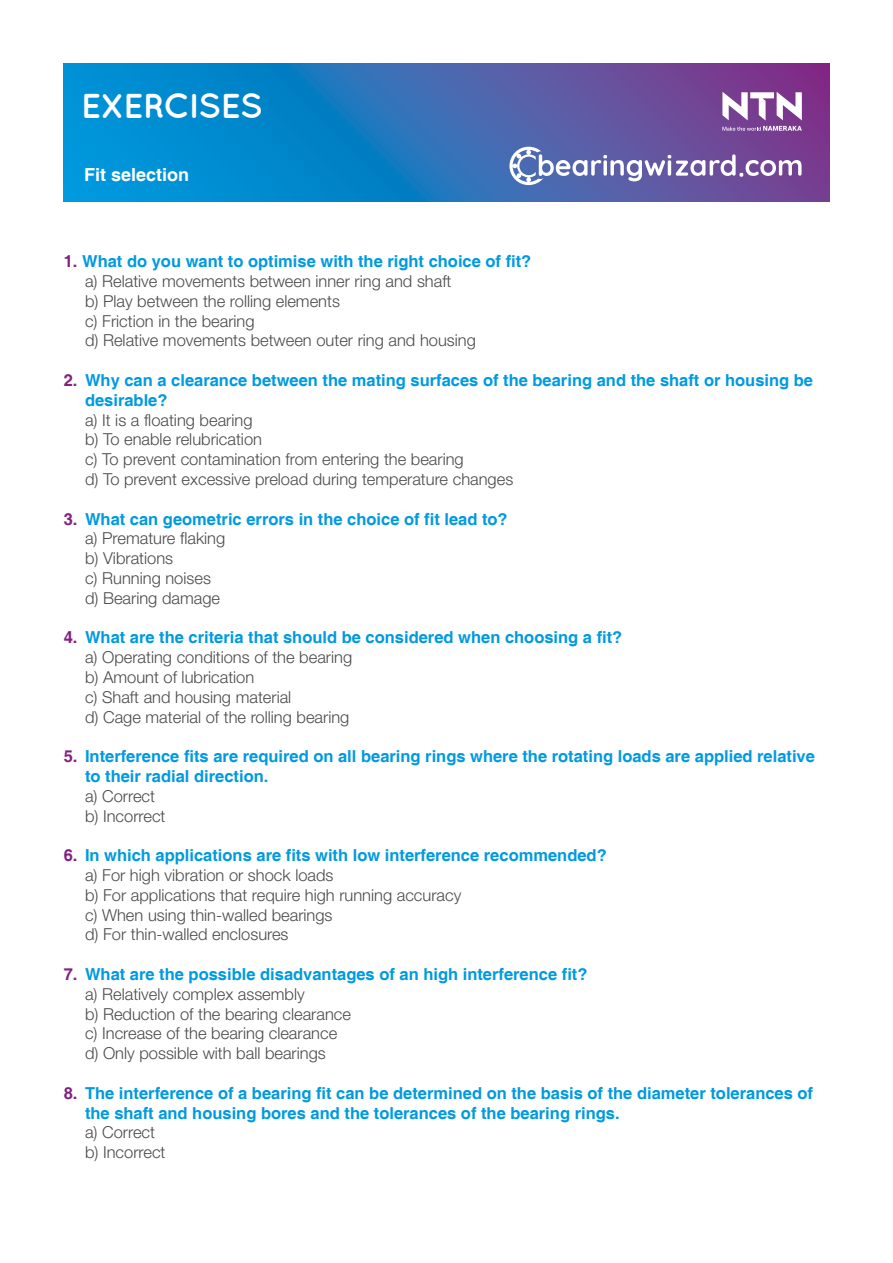
<style>
.page{position:relative;width:893px;height:1263px;background:#fff}
.page>*{position:absolute;margin:0;border:0;box-sizing:border-box;transform-origin:0 0}
.t1{font:700 34.5px "Quicksand";letter-spacing:-.03em;color:#fff}
.t2{font:700 18px "Helvetica";color:#fff}
.t3{font:300 16.5px/19.8px "Helvetica Neue LT Std";color:#4b4b4a}
.t4{font:700 16.5px/19.8px "Helvetica";color:#009ae0}
.s1{color:#832082}
</style>
<div class="page">
<svg style="left:64px;top:64px;width:765px;height:138px;background:#2e70b8"></svg>
<svg style="left:722px;top:92px;width:80px;height:39px"></svg>
<svg style="left:509px;top:147px;width:292px;height:38px"></svg>
<h1 class="t1" style="left:81px;top:85px;width:183px">EXERCISES</h1>
<p class="t2" style="left:84px;top:163px;width:107px">Fit selection</p>
<p class="t4" style="left:64px;top:252px;width:469px"><span class="s1">1.</span> What do you want to optimise with the right choice of fit?</p>
<p class="t3" style="left:85px;top:271px;width:392px">a) Relative movements between inner ring and shaft<br>b) Play between the rolling elements<br>c) Friction in the bearing<br>d) Relative movements between outer ring and housing</p>
<p class="t4" style="left:85px;top:371px;width:730px;text-indent:-21px"><span class="s1">2.</span> Why can a clearance between the mating surfaces of the bearing and the shaft or housing be desirable?</p>
<p class="t3" style="left:85px;top:409px;width:430px">a) It is a floating bearing<br>b) To enable relubrication<br>c) To prevent contamination from entering the bearing<br>d) To prevent excessive preload during temperature changes</p>
<p class="t4" style="left:64px;top:510px;width:445px"><span class="s1">3.</span> What can geometric errors in the choice of fit lead to?</p>
<p class="t3" style="left:85px;top:528px;width:142px">a) Premature flaking b) Vibrations<br>c) Running noises d) Bearing damage</p>
<p class="t4" style="left:64px;top:628px;width:560px"><span class="s1">4.</span> What are the criteria that should be considered when choosing a fit?</p>
<p class="t3" style="left:85px;top:647px;width:269px">a) Operating conditions of the bearing b) Amount of lubrication<br>c) Shaft and housing material<br>d) Cage material of the rolling bearing</p>
<p class="t4" style="left:85px;top:747px;width:731px;text-indent:-21px"><span class="s1">5.</span> Interference fits are required on all bearing rings where the rotating loads are applied relative to their radial direction.</p>
<p class="t3" style="left:85px;top:786px;width:82px">a) Correct b) Incorrect</p>
<p class="t4" style="left:64px;top:846px;width:544px"><span class="s1">6.</span> In which applications are fits with low interference recommended?</p>
<p class="t3" style="left:85px;top:865px;width:378px">a) For high vibration or shock loads<br>b) For applications that require high running accuracy c) When using thin-walled bearings<br>d) For thin-walled enclosures</p>
<p class="t4" style="left:64px;top:965px;width:525px"><span class="s1">7.</span> What are the possible disadvantages of an high interference fit?</p>
<p class="t3" style="left:85px;top:984px;width:267px">a) Relatively complex assembly<br>b) Reduction of the bearing clearance c) Increase of the bearing clearance d) Only possible with ball bearings</p>
<p class="t4" style="left:85px;top:1084px;width:730px;text-indent:-21px"><span class="s1">8.</span> The interference of a bearing fit can be determined on the basis of the diameter tolerances of the shaft and housing bores and the tolerances of the bearing rings.</p>
<p class="t3" style="left:85px;top:1122px;width:82px">a) Correct b) Incorrect</p>
</div>
